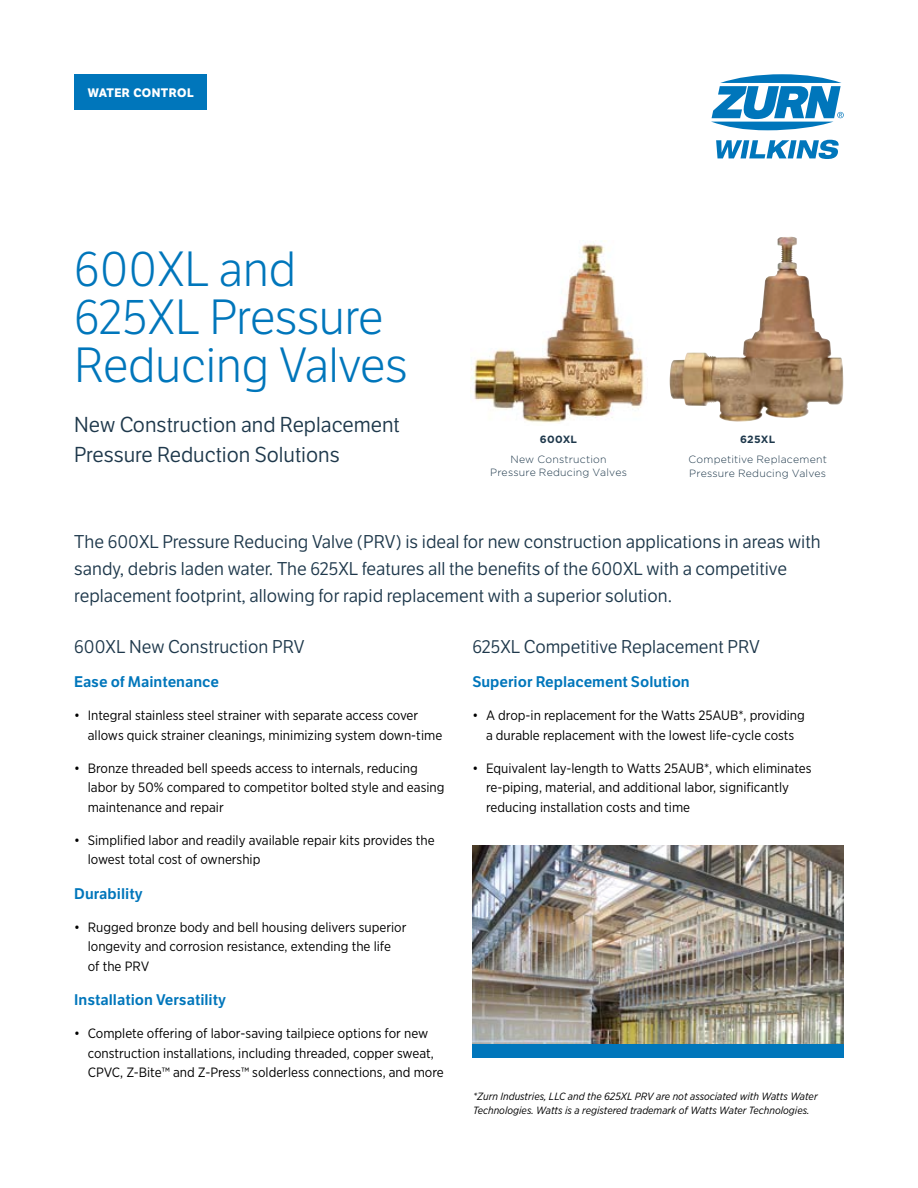
<style>
.page{position:relative;width:918px;height:1188px;background:#fff}
.page>*{position:absolute;margin:0;border:0;box-sizing:border-box;transform-origin:0 0}
.t1{font:48px/48px "LFT Etica Lt";color:#0076bb}
.t2{font:21px/30px "LFT Etica Bk";color:#1e384b}
.t3{font:18px/27px "LFT Etica Bk";color:#1e384b}
.t4{font:15px "LFT Etica SB";color:#0076bb}
.t5{font:13.5px/19.5px "Gotham Narrow";color:#000}
.t6{font:700 12px "LFT Etica";letter-spacing:.04em;color:#fff}
.t7{font:italic 10.5px/13.5px "Gotham Narrow";color:#000}
.t8{font:300 10.5px/13.5px "Gotham";letter-spacing:.02em;color:#1e384b;text-align:center}
.t9{font:700 10.5px "Gotham";letter-spacing:.02em;color:#1e384b}
</style>
<div class="page">
<svg style="left:716px;top:140px;width:123px;height:19px"></svg>
<svg style="left:711px;top:74px;width:133px;height:56px"></svg>
<div style="left:74px;top:74px;width:133px;height:36px;background:#0076bb"></div>
<img style="left:472px;top:846px;width:372px;height:199px">
<div style="left:472px;top:1045px;width:372px;height:13px;background:#0076bb"></div>
<img style="left:670px;top:237px;width:158px;height:185px">
<img style="left:470px;top:240px;width:174px;height:183px">
<p class="t6" style="left:88px;top:85px;width:107px">WATER CONTROL</p>
<h1 class="t1" style="left:74px;top:247px;width:335px">600XL and<br>625XL Pressure<br>Reducing Valves</h1>
<h2 class="t2" style="left:74px;top:410px;width:327px">New Construction and Replacement<br>Pressure Reduction Solutions</h2>
<p class="t9" style="left:540px;top:432px;width:39px">600XL</p>
<p class="t8" style="left:490px;top:452px;width:138px">New Construction<br>Pressure Reducing Valves</p>
<p class="t9" style="left:740px;top:432px;width:37px">625XL</p>
<p class="t8" style="left:688px;top:452px;width:140px;text-align:left">Competitive Replacement<br>Pressure Reducing Valves</p>
<p class="t3" style="left:74px;top:528px;width:748px">The 600XL Pressure Reducing Valve (PRV) is ideal for new construction applications in areas with sandy, debris laden water. The 625XL features all the benefits of the 600XL with a competitive replacement footprint, allowing for rapid replacement with a superior solution.</p>
<h3 class="t3" style="left:74px;top:633px;width:232px">600XL New Construction PRV</h3>
<p class="t4" style="left:74px;top:673px;width:146px">Ease of Maintenance</p>
<p class="t5" style="left:88px;top:705px;width:356px;text-indent:-14px">• Integral stainless steel strainer with separate access cover allows quick strainer cleanings, minimizing system down-time</p>
<p class="t5" style="left:88px;top:758px;width:358px;text-indent:-14px">• Bronze threaded bell speeds access to internals, reducing labor by 50% compared to competitor bolted style and easing maintenance and repair</p>
<p class="t5" style="left:88px;top:830px;width:349px;text-indent:-14px">• Simplified labor and readily available repair kits provides the lowest total cost of ownership</p>
<p class="t4" style="left:74px;top:884px;width:70px">Durability</p>
<p class="t5" style="left:88px;top:917px;width:320px;text-indent:-14px">• Rugged bronze body and bell housing delivers superior longevity and corrosion resistance, extending the life<br>of the PRV</p>
<p class="t4" style="left:74px;top:991px;width:153px">Installation Versatility</p>
<p class="t5" style="left:88px;top:1023px;width:358px;text-indent:-14px">• Complete offering of labor-saving tailpiece options for new construction installations, including threaded, copper sweat,<br>CPVC, Z-Bite™ and Z-Press™ solderless connections, and more</p>
<h3 class="t3" style="left:472px;top:633px;width:289px">625XL Competitive Replacement PRV</h3>
<p class="t4" style="left:472px;top:673px;width:219px">Superior Replacement Solution</p>
<p class="t5" style="left:472px;top:705px;width:334px;text-align:center">• A drop-in replacement for the Watts 25AUB*, providing a durable replacement with the lowest life-cycle costs</p>
<p class="t5" style="left:486px;top:758px;width:327px;text-indent:-14px">• Equivalent lay-length to Watts 25AUB*, which eliminates re-piping, material, and additional labor, significantly reducing installation costs and time</p>
<p class="t7" style="left:473px;top:1090px;width:346px">*Zurn Industries, LLC and the 625XL PRV are not associated with Watts Water<br>Technologies. Watts is a registered trademark of Watts Water Technologies.</p>
</div>
